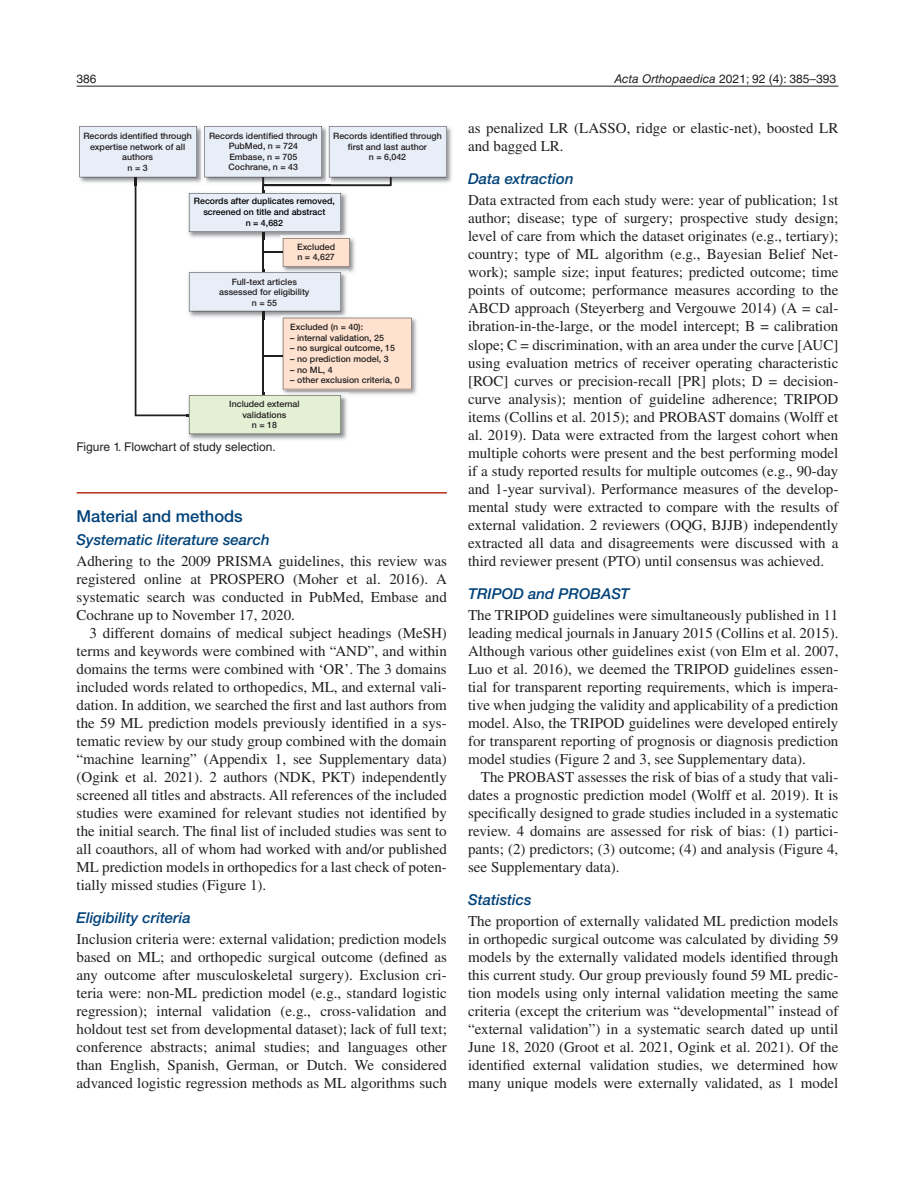
<style>
.page{position:relative;width:915px;height:1191px;background:#fff}
.page>*{position:absolute;margin:0;border:0;box-sizing:border-box;transform-origin:0 0}
.t1{font:500 16.5px "Helvetica Neue LTW1 G";color:#004279}
.t2{font:15px/18px "Times LT Std";color:#231f20;text-align:justify}
.t3{font:italic 500 15px "Helvetica Neue LTW1 G";color:#004279}
.t4{font:12px "Helvetica LT Std";color:#231f20}
.t5{font:500 8.85px/10.6px "Helvetica Neue LTW1 G";color:#231f20;text-align:center}
.t6{font:500 8.85px/10.6px "Helvetica Neue LTW1 G";color:#000;text-align:center}
.s1{font-style:italic}
</style>
<div class="page">
<hr style="left:77px;top:86px;width:761px;height:1px;background:#231f20">
<hr style="left:77px;top:492px;width:369px;height:1px;background:#bc2e18">
<img style="left:446px;top:126px;width:6px;height:57px">
<img style="left:188px;top:434px;width:159px;height:6px">
<svg style="left:79px;top:126px;width:367px;height:308px"></svg>
<p class="t4" style="left:77px;top:72px;width:22px">386</p>
<p class="t4" style="left:614px;top:72px;width:223px"><span class="s1">Acta Orthopaedica</span> 2021; 92 (4): 385–393</p>
<p class="t5" style="left:209px;top:130px;width:110px">Records identified through<br>PubMed, n = 724<br>Embase, n = 705<br>Cochrane, n = 43</p>
<p class="t5" style="left:83px;top:130px;width:110px">Records identified through expertise network of all authors<br>n = 3</p>
<p class="t5" style="left:333px;top:130px;width:110px">Records identified through first and last author<br>n = 6,042</p>
<p class="t6" style="left:194px;top:196px;width:142px">Records after duplicates removed, screened on title and abstract<br>n = 4,682</p>
<p class="t5" style="left:297px;top:241px;width:39px;text-align:left">Excluded n = 4,627</p>
<p class="t5" style="left:219px;top:276px;width:92px">Full-text articles assessed for eligibility n = 55</p>
<p class="t5" style="left:290px;top:322px;width:74px">Excluded (n = 40):</p>
<p class="t5" style="left:290px;top:332px;width:95px">– internal validation, 25</p>
<p class="t5" style="left:290px;top:343px;width:106px">– no surgical outcome, 15</p>
<p class="t5" style="left:290px;top:353px;width:100px">– no prediction model, 3</p>
<p class="t5" style="left:290px;top:364px;width:44px">– no ML, 4</p>
<p class="t5" style="left:290px;top:375px;width:111px">– other exclusion criteria, 0</p>
<p class="t5" style="left:229px;top:399px;width:72px">Included external validations<br>n = 18</p>
<p class="t4" style="left:77px;top:440px;width:201px">Figure 1. Flowchart of study selection.</p>
<p class="t1" style="left:77px;top:506px;width:168px">Material and methods</p>
<p class="t3" style="left:77px;top:530px;width:194px">Systematic literature search</p>
<p class="t2" style="left:77px;top:551px;width:371px">Adhering to the 2009 PRISMA guidelines, this review was registered online at PROSPERO (Moher et al. 2016). A systematic search was conducted in PubMed, Embase and Cochrane up to November 17, 2020.</p>
<p class="t2" style="left:77px;top:623px;width:371px;text-indent:13px">3 different domains of medical subject headings (MeSH) terms and keywords were combined with “AND”, and within domains the terms were combined with ‘OR’. The 3 domains included words related to orthopedics, ML, and external vali&shy;dation. In addition, we searched the first and last authors from the 59 ML prediction models previously identified in a sys&shy;tematic review by our study group combined with the domain “machine learning” (Appendix 1, see Supplementary data) (Ogink et al. 2021). 2 authors (NDK, PKT) independently screened all titles and abstracts. All references of the included studies were examined for relevant studies not identified by the initial search. The final list of included studies was sent to all coauthors, all of whom had worked with and/or published ML prediction models in orthopedics for a last check of poten&shy;tially missed studies (Figure 1).</p>
<p class="t3" style="left:77px;top:908px;width:116px">Eligibility criteria</p>
<p class="t2" style="left:77px;top:929px;width:371px">Inclusion criteria were: external validation; prediction models based on ML; and orthopedic surgical outcome (defined as any outcome after musculoskeletal surgery). Exclusion cri&shy;teria were: non-ML prediction model (e.g., standard logistic regression); internal validation (e.g., cross-validation and holdout test set from developmental dataset); lack of full text; conference abstracts; animal studies; and languages other than English, Spanish, German, or Dutch. We considered advanced logistic regression methods as ML algorithms such</p>
<p class="t2" style="left:468px;top:119px;width:371px">as penalized LR (LASSO, ridge or elastic-net), boosted LR and bagged LR.</p>
<p class="t3" style="left:468px;top:170px;width:107px">Data extraction</p>
<p class="t2" style="left:468px;top:191px;width:371px">Data extracted from each study were: year of publication; 1st author; disease; type of surgery; prospective study design; level of care from which the dataset originates (e.g., tertiary); country; type of ML algorithm (e.g., Bayesian Belief Net&shy;work); sample size; input features; predicted outcome; time points of outcome; performance measures according to the ABCD approach (Steyerberg and Vergouwe 2014) (A = cal&shy;ibration-in-the-large, or the model intercept; B = calibration slope; C = discrimination, with an area under the curve [AUC] using evaluation metrics of receiver operating characteristic [ROC] curves or precision-recall [PR] plots; D = decision&shy;curve analysis); mention of guideline adherence; TRIPOD items (Collins et al. 2015); and PROBAST domains (Wolff et al. 2019). Data were extracted from the largest cohort when multiple cohorts were present and the best performing model if a study reported results for multiple outcomes (e.g., 90-day and 1-year survival). Performance measures of the develop&shy;mental study were extracted to compare with the results of external validation. 2 reviewers (OQG, BJJB) independently extracted all data and disagreements were discussed with a third reviewer present (PTO) until consensus was achieved.</p>
<p class="t3" style="left:468px;top:584px;width:163px">TRIPOD and PROBAST</p>
<p class="t2" style="left:468px;top:605px;width:371px">The TRIPOD guidelines were simultaneously published in 11 leading medical journals in January 2015 (Collins et al. 2015).<br>Although various other guidelines exist (von Elm et al. 2007, Luo et al. 2016), we deemed the TRIPOD guidelines essen&shy;tial for transparent reporting requirements, which is impera&shy;tive when judging the validity and applicability of a prediction model. Also, the TRIPOD guidelines were developed entirely for transparent reporting of prognosis or diagnosis prediction model studies (Figure 2 and 3, see Supplementary data).</p>
<p class="t2" style="left:468px;top:767px;width:371px;text-indent:13px">The PROBAST assesses the risk of bias of a study that vali&shy;dates a prognostic prediction model (Wolff et al. 2019). It is specifically designed to grade studies included in a systematic review. 4 domains are assessed for risk of bias: (1) partici&shy;pants; (2) predictors; (3) outcome; (4) and analysis (Figure 4, see Supplementary data).</p>
<p class="t3" style="left:468px;top:890px;width:65px">Statistics</p>
<p class="t2" style="left:468px;top:911px;width:371px">The proportion of externally validated ML prediction models in orthopedic surgical outcome was calculated by dividing 59 models by the externally validated models identified through this current study. Our group previously found 59 ML predic&shy;tion models using only internal validation meeting the same criteria (except the criterium was “developmental” instead of “external validation”) in a systematic search dated up until June 18, 2020 (Groot et al. 2021, Ogink et al. 2021). Of the identified external validation studies, we determined how many unique models were externally validated, as 1 model</p>
</div>
